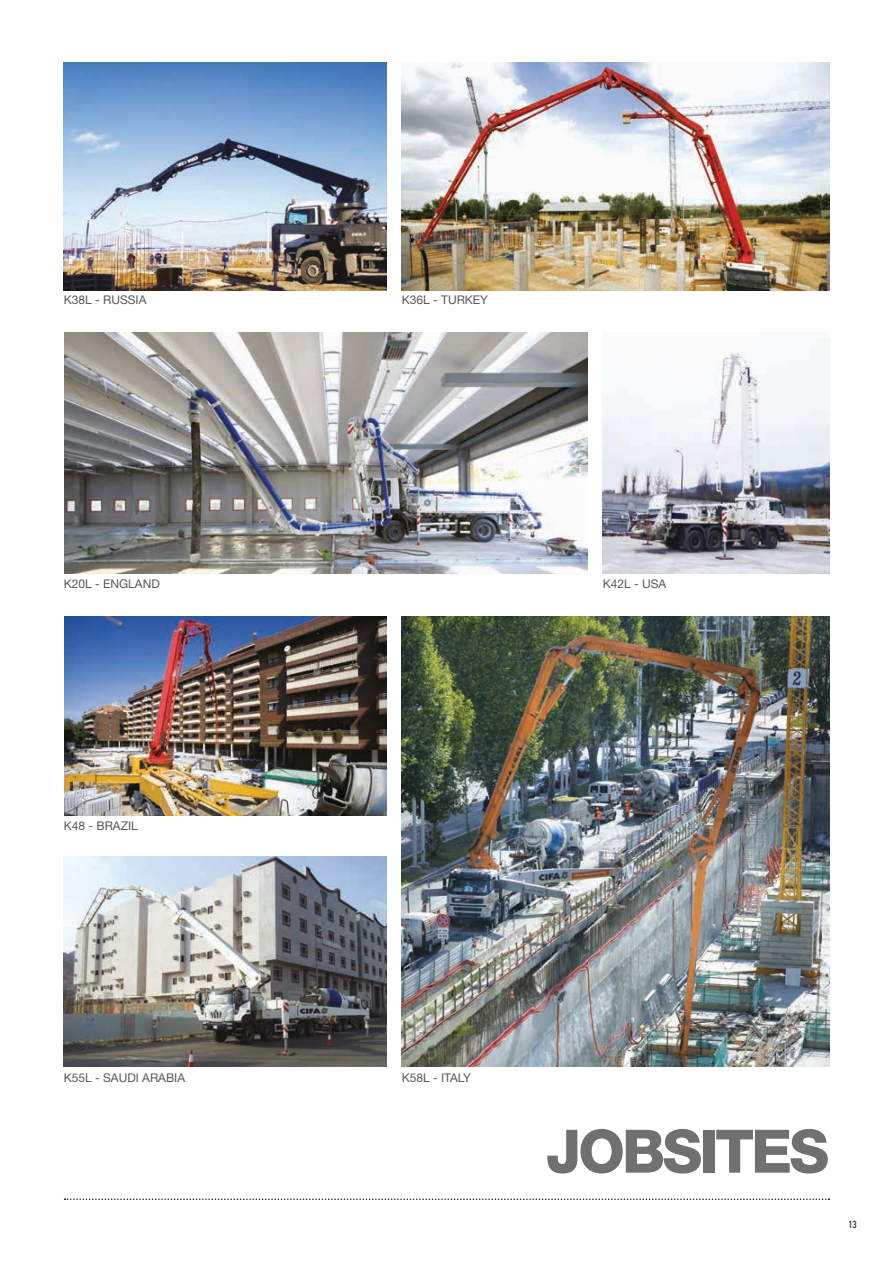
<style>
.page{position:relative;width:893px;height:1263px;background:#fff}
.page>*{position:absolute;margin:0;border:0;box-sizing:border-box;transform-origin:0 0}
.t1{font:800 60px "Helvetica Neue LT Std";letter-spacing:-.05em;color:#717070}
.t2{font:12px "Helvetica Neue LT Std";color:#585858}
.t3{font:condensed 10.5px "DIN2014";color:#1c1c1b}
</style>
<div class="page">
<svg style="left:65px;top:1198px;width:764px;height:2px"></svg>
<img style="left:402px;top:616px;width:427px;height:450px">
<img style="left:64px;top:857px;width:322px;height:209px">
<img style="left:64px;top:617px;width:322px;height:199px">
<img style="left:603px;top:344px;width:226px;height:230px">
<img style="left:64px;top:333px;width:523px;height:241px">
<img style="left:64px;top:63px;width:322px;height:227px">
<img style="left:402px;top:63px;width:427px;height:227px">
<p class="t2" style="left:64px;top:293px;width:84px">K38L - RUSSIA</p>
<p class="t2" style="left:402px;top:293px;width:88px">K36L - TURKEY</p>
<p class="t2" style="left:64px;top:576px;width:98px">K20L - ENGLAND</p>
<p class="t2" style="left:603px;top:576px;width:65px">K42L - USA</p>
<p class="t2" style="left:64px;top:818px;width:76px">K48 - BRAZIL</p>
<p class="t2" style="left:64px;top:1070px;width:123px">K55L - SAUDI ARABIA</p>
<p class="t2" style="left:402px;top:1070px;width:71px">K58L - ITALY</p>
<h1 class="t1" style="left:546px;top:1115px;width:285px">JOBSITES</h1>
<p class="t3" style="left:848px;top:1217px;width:10px">13</p>
</div>
